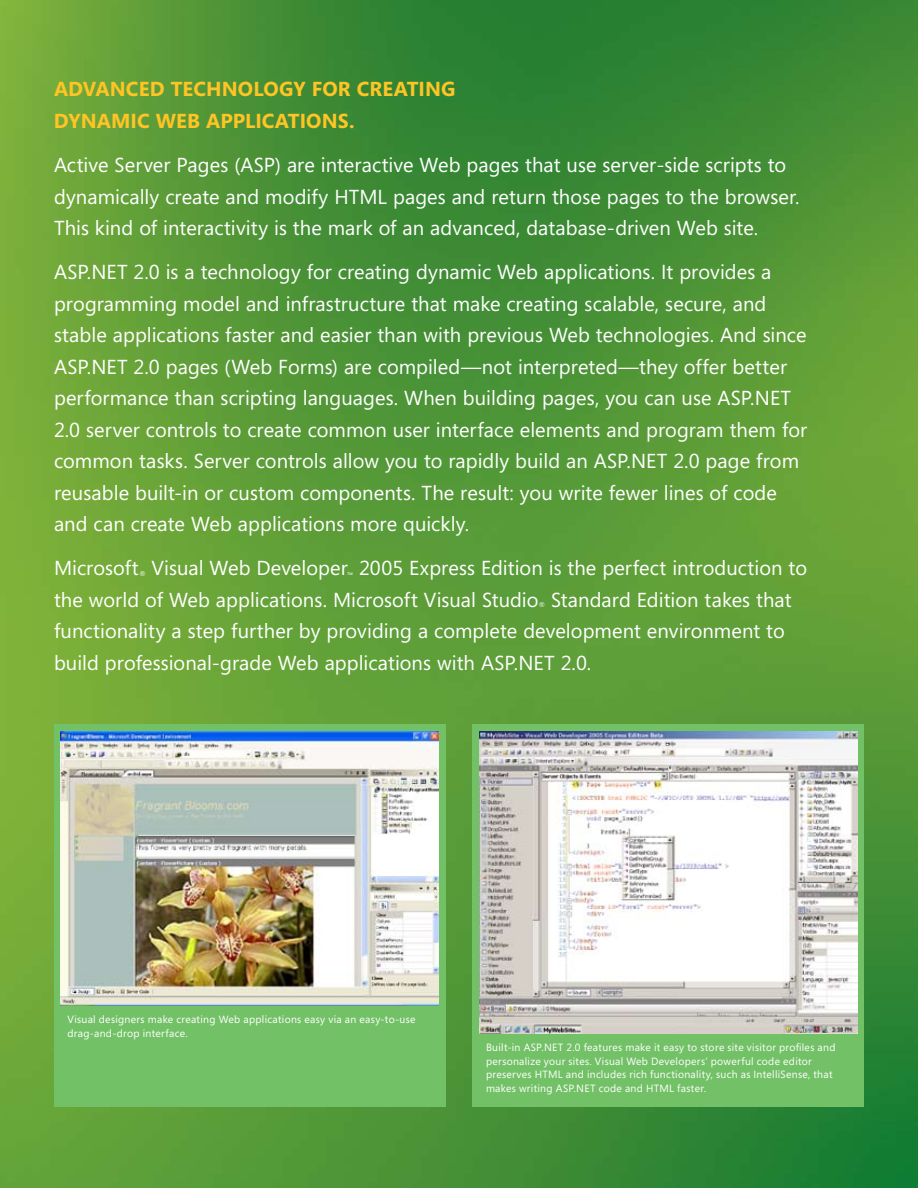
<style>
.page{position:relative;width:918px;height:1188px;background:#fff}
.page>*{position:absolute;margin:0;border:0;box-sizing:border-box;transform-origin:0 0}
.t1{font:20.25px/31.5px "Segoe";letter-spacing:.005em;color:#fff}
.t2{font:700 20.25px/31.5px "Segoe";letter-spacing:.005em;color:#ffc425}
.t3{font:10.5px/13.5px "Segoe";letter-spacing:.025em;color:#fff}
.t4{font:7.8px "Segoe";color:#fff}
.t5{font:7.05px "Segoe";color:#fff}
</style>
<div class="page">
<img style="left:0;top:0;width:918px;height:1188px">
<div style="left:472px;top:724px;width:392px;height:383px;background:#73c167"></div>
<img style="left:479px;top:731px;width:378px;height:303px">
<div style="left:54px;top:724px;width:392px;height:383px;background:#73c167"></div>
<img style="left:61px;top:731px;width:377px;height:274px">
<p class="t2" style="left:54px;top:74px;width:403px">ADVANCED TECHNOLOGY FOR CREATING<br>DYNAMIC WEB APPLICATIONS.</p>
<p class="t1" style="left:54px;top:149px;width:747px">Active Server Pages (ASP) are interactive Web pages that use server-side scripts to dynamically create and modify HTML pages and return those pages to the browser.<br>This kind of interactivity is the mark of an advanced, database-driven Web site.</p>
<p class="t1" style="left:54px;top:257px;width:755px">ASP.NET 2.0 is a technology for creating dynamic Web applications. It provides a programming model and infrastructure that make creating scalable, secure, and stable applications faster and easier than with previous Web technologies. And since ASP.NET 2.0 pages (Web Forms) are compiled—not interpreted—they offer better performance than scripting languages. When building pages, you can use ASP.NET 2.0 server controls to create common user interface elements and program them for common tasks. Server controls allow you to rapidly build an ASP.NET 2.0 page from reusable built-in or custom components. The result: you write fewer lines of code and can create Web applications more quickly.</p>
<p class="t1" style="left:54px;top:553px;width:86px">Microsoft</p>
<p class="t5" style="left:139px;top:569px;width:8px">®</p>
<p class="t1" style="left:151px;top:553px;width:198px">Visual Web Developer</p>
<p class="t1" style="left:54px;top:553px;width:755px;text-indent:305px">2005 Express Edition is the perfect introduction to the world of Web applications. Microsoft Visual Studio</p>
<p class="t4" style="left:347px;top:571px;width:8px">™</p>
<p class="t1" style="left:54px;top:584px;width:739px;text-indent:497px">Standard Edition takes that functionality a step further by providing a complete development environment to build professional-grade Web applications with ASP.NET 2.0.</p>
<p class="t5" style="left:539px;top:601px;width:8px">®</p>
<p class="t3" style="left:68px;top:1013px;width:350px">Visual designers make creating Web applications easy via an easy-to-use drag-and-drop interface.</p>
<p class="t3" style="left:486px;top:1041px;width:351px">Built-in ASP.NET 2.0 features make it easy to store site visitor profiles and personalize your sites. Visual Web Developers’ powerful code editor preserves HTML and includes rich functionality, such as IntelliSense, that makes writing ASP.NET code and HTML faster.</p>
</div>
